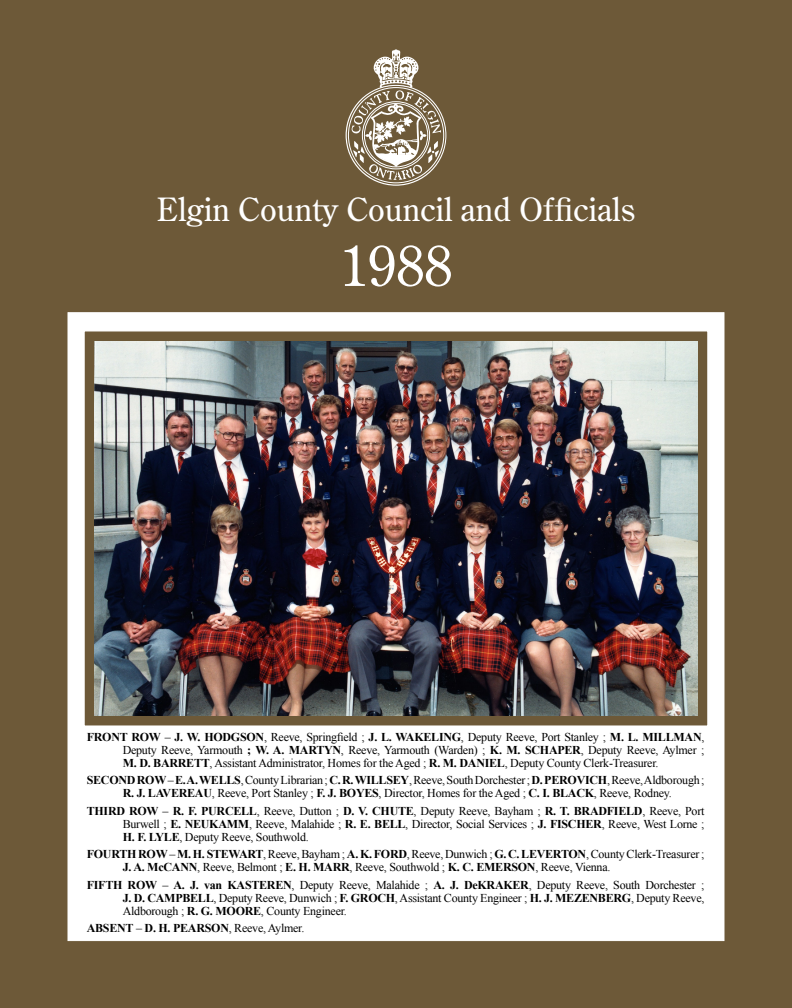
<style>
.page{position:relative;width:792px;height:1008px;background:#fff}
.page>*{position:absolute;margin:0;border:0;box-sizing:border-box;transform-origin:0 0}
.t1{font:56px "Century Old Style Std";color:#fff}
.t2{font:32px "Century Old Style Std";color:#fff}
.t3{font:12px/13px "Times New Roman";letter-spacing:-.02em;color:#000;text-align:justify}
.t4{font:700 12px "Times New Roman";letter-spacing:-.02em;color:#000}
.s1{font-weight:700}
.s2{font-weight:400}
</style>
<div class="page">
<div style="left:0;top:1px;width:792px;height:1007px;background:#6d5938"></div>
<div style="left:67px;top:312px;width:657px;height:629px;background:#fff;border:1px solid #fff"></div>
<div style="left:84px;top:330px;width:624px;height:396px;background:#6d5938;border:1px solid #fff"></div>
<svg style="left:346px;top:49px;width:100px;height:137px"></svg>
<img style="left:94px;top:341px;width:604px;height:375px">
<h2 class="t2" style="left:157px;top:189px;width:480px">Elgin County Council and Officials</h2>
<h1 class="t1" style="left:340px;top:230px;width:113px">1988</h1>
<p class="t3" style="left:123px;top:730px;width:583px;text-indent:-36px"><span class="s1">FRONT ROW</span> – <span class="s1">J. W. HODGSON</span>, Reeve, Springfield ; <span class="s1">J. L. WAKELING</span>, Deputy Reeve, Port Stanley ; <span class="s1">M. L. MILLMAN</span>, Deputy Reeve, Yarmouth <span class="s1">; W. A. MARTYN</span>, Reeve, Yarmouth (Warden) ; <span class="s1">K. M. SCHAPER</span>, Deputy Reeve, Aylmer ; <span class="s1">M. D. BARRETT</span>, Assistant Administrator, Homes for the Aged ; <span class="s1">R. M. DANIEL</span>, Deputy County Clerk-Treasurer.</p>
<p class="t3" style="left:87px;top:773px;width:619px;text-align:center"><span class="s1">SECOND ROW</span> – <span class="s1">E. A. WELLS</span>, County Librarian ; <span class="s1">C. R. WILLSEY</span>, Reeve, South Dorchester ; <span class="s1">D. PEROVICH</span>, Reeve, Aldborough;<br><span class="s1">R. J. LAVEREAU</span>, Reeve, Port Stanley ; <span class="s1">F. J. BOYES</span>, Director, Homes for the Aged ; <span class="s1">C. I. BLACK</span>, Reeve, Rodney.</p>
<p class="t3" style="left:123px;top:804px;width:583px;text-indent:-36px"><span class="s1">THIRD ROW</span> – <span class="s1">R. F. PURCELL</span>, Reeve, Dutton ; <span class="s1">D. V. CHUTE</span>, Deputy Reeve, Bayham ; <span class="s1">R. T. BRADFIELD</span>, Reeve, Port Burwell ; <span class="s1">E. NEUKAMM</span>, Reeve, Malahide ; <span class="s1">R. E. BELL</span>, Director, Social Services ; <span class="s1">J. FISCHER</span>, Reeve, West Lorne ; <span class="s1">H. F. LYLE</span>, Deputy Reeve, Southwold.</p>
<p class="t3" style="left:123px;top:847px;width:583px;text-indent:-36px"><span class="s1">FOURTH ROW</span> – <span class="s1">M. H. STEWART</span>, Reeve, Bayham ; <span class="s1">A. K. FORD</span>, Reeve, Dunwich ; <span class="s1">G. C. LEVERTON</span>, County Clerk-Treasurer ;<br><span class="s1">J. A. McCANN</span>, Reeve, Belmont ; <span class="s1">E. H. MARR</span>, Reeve, Southwold ; <span class="s1">K. C. EMERSON</span>, Reeve, Vienna.</p>
<p class="t3" style="left:123px;top:878px;width:583px;text-indent:-36px"><span class="s1">FIFTH ROW</span> – <span class="s1">A. J. van KASTEREN</span>, Deputy Reeve, Malahide ; <span class="s1">A. J. DeKRAKER</span>, Deputy Reeve, South Dorchester ; <span class="s1">J. D. CAMPBELL</span>, Deputy Reeve, Dunwich ; <span class="s1">F. GROCH</span>, Assistant County Engineer ; <span class="s1">H. J. MEZENBERG</span>, Deputy Reeve, Aldborough ; <span class="s1">R. G. MOORE</span>, County Engineer.</p>
<p class="t4" style="left:87px;top:920px;width:219px">ABSENT <span class="s2">–</span> D. H. PEARSON<span class="s2">, Reeve, Aylmer.</span></p>
</div>
